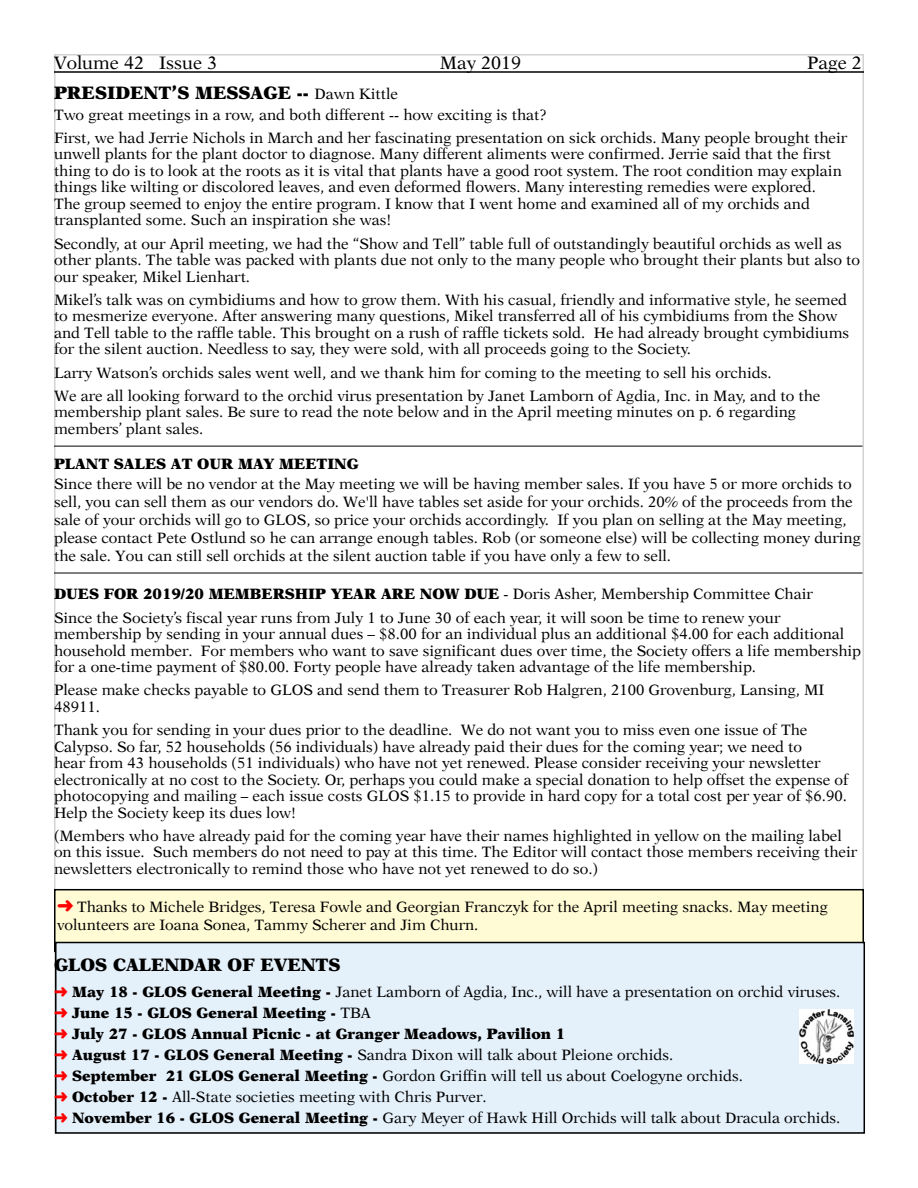
<style>
.page{position:relative;width:918px;height:1188px;background:#fff}
.page>*{position:absolute;margin:0;border:0;box-sizing:border-box;transform-origin:0 0}
.t1{font:900 18px "Orchid Black S Si";color:#000}
.t2{font:18px "Orchid S Si";color:#000}
.t3{font:15px/16.5px "Orchid S Si";color:#000}
.t4{font:900 15px/21px "Orchid Black S Si";color:#000}
.s1{font-family:"Orchid S Si";font-weight:400;font-size:15px}
.s2{font-family:"Orchid S Si";font-weight:400}
.s3{color:#f00}
.s4{font-family:"Orchid Black S Si";font-weight:900}
</style>
<div class="page">
<div style="left:55px;top:890px;width:808px;height:61px;background:#fffcd5"></div>
<div style="left:54px;top:889px;width:810px;height:63px;border:2px solid #000"></div>
<div style="left:55px;top:942px;width:810px;height:192px;background:#e4f0fa;border:2px solid #000"></div>
<hr style="left:54px;top:71px;width:810px;height:2px;background:#000">
<img style="left:800px;top:1009px;width:54px;height:54px">
<hr style="left:54px;top:446px;width:808px;height:1px;background:#000">
<hr style="left:54px;top:573px;width:808px;height:1px;background:#000">
<p class="t2" style="left:54px;top:52px;width:165px">Volume 42 Issue 3</p>
<p class="t2" style="left:440px;top:52px;width:83px">May 2019</p>
<p class="t1" style="left:54px;top:81px;width:345px">PRESIDENT’S MESSAGE -- <span class="s1">Dawn Kittle</span></p>
<p class="t2" style="left:807px;top:52px;width:56px">Page 2</p>
<p class="t3" style="left:54px;top:103px;width:795px;line-height:23.2px">Two great meetings in a row, and both different -- how exciting is that?<br>First, we had Jerrie Nichols in March and her fascinating presentation on sick orchids. Many people brought their</p>
<p class="t3" style="left:54px;top:146px;width:789px">unwell plants for the plant doctor to diagnose. Many different aliments were confirmed. Jerrie said that the first thing to do is to look at the roots as it is vital that plants have a good root system. The root condition may explain things like wilting or discolored leaves, and even deformed flowers. Many interesting remedies were explored.<br>The group seemed to enjoy the entire program. I know that I went home and examined all of my orchids and transplanted some. Such an inspiration she was!</p>
<p class="t3" style="left:54px;top:235px;width:808px">Secondly, at our April meeting, we had the “Show and Tell” table full of outstandingly beautiful orchids as well as other plants. The table was packed with plants due not only to the many people who brought their plants but also to our speaker, Mikel Lienhart.</p>
<p class="t3" style="left:54px;top:291px;width:797px">Mikel’s talk was on cymbidiums and how to grow them. With his casual, friendly and informative style, he seemed to mesmerize everyone. After answering many questions, Mikel transferred all of his cymbidiums from the Show and Tell table to the raffle table. This brought on a rush of raffle tickets sold. He had already brought cymbidiums for the silent auction. Needless to say, they were sold, with all proceeds going to the Society.</p>
<p class="t3" style="left:54px;top:361px;width:768px;line-height:23.2px">Larry Watson’s orchids sales went well, and we thank him for coming to the meeting to sell his orchids.<br>We are all looking forward to the orchid virus presentation by Janet Lamborn of Agdia, Inc. in May, and to the</p>
<p class="t3" style="left:54px;top:404px;width:744px">membership plant sales. Be sure to read the note below and in the April meeting minutes on p. 6 regarding members’ plant sales.</p>
<p class="t4" style="left:54px;top:453px;width:306px">PLANT SALES AT OUR MAY MEETING</p>
<p class="t3" style="left:54px;top:474px;width:808px;line-height:18px">Since there will be no vendor at the May meeting we will be having member sales. If you have 5 or more orchids to sell, you can sell them as our vendors do. We'll have tables set aside for your orchids. 20% of the proceeds from the sale of your orchids will go to GLOS, so price your orchids accordingly. If you plan on selling at the May meeting, please contact Pete Ostlund so he can arrange enough tables. Rob (or someone else) will be collecting money during the sale. You can still sell orchids at the silent auction table if you have only a few to sell.</p>
<p class="t4" style="left:54px;top:583px;width:760px">DUES FOR 2019/20 MEMBERSHIP YEAR ARE NOW DUE <span class="s2">- Doris Asher, Membership Committee Chair</span></p>
<p class="t3" style="left:54px;top:609px;width:809px">Since the Society’s fiscal year runs from July 1 to June 30 of each year, it will soon be time to renew your membership by sending in your annual dues – $8.00 for an individual plus an additional $4.00 for each additional household member. For members who want to save significant dues over time, the Society offers a life membership for a one-time payment of $80.00. Forty people have already taken advantage of the life membership.</p>
<p class="t3" style="left:54px;top:682px;width:772px">Please make checks payable to GLOS and send them to Treasurer Rob Halgren, 2100 Grovenburg, Lansing, MI<br>48911.</p>
<p class="t3" style="left:54px;top:722px;width:796px">Thank you for sending in your dues prior to the deadline. We do not want you to miss even one issue of The Calypso. So far, 52 households (56 individuals) have already paid their dues for the coming year; we need to<br>hear from 43 households (51 individuals) who have not yet renewed. Please consider receiving your newsletter electronically at no cost to the Society. Or, perhaps you could make a special donation to help offset the expense of photocopying and mailing – each issue costs GLOS $1.15 to provide in hard copy for a total cost per year of $6.90.<br>Help the Society keep its dues low!</p>
<p class="t3" style="left:54px;top:827px;width:805px">(Members who have already paid for the coming year have their names highlighted in yellow on the mailing label on this issue. Such members do not need to pay at this time. The Editor will contact those members receiving their newsletters electronically to remind those who have not yet renewed to do so.)</p>
<p class="t3" style="left:57px;top:898px;width:772px;line-height:18px"><span class="s3">➜</span> Thanks to Michele Bridges, Teresa Fowle and Georgian Franczyk for the April meeting snacks. May meeting volunteers are Ioana Sonea, Tammy Scherer and Jim Churn.</p>
<p class="t1" style="left:54px;top:953px;width:288px">GLOS CALENDAR OF EVENTS</p>
<p class="t3" style="left:54px;top:983px;width:788px"><span class="s3">➜</span> <span class="s4">May 18 - GLOS General Meeting -</span> Janet Lamborn of Agdia, Inc., will have a presentation on orchid viruses.</p>
<p class="t4" style="left:54px;top:1002px;width:513px"><span class="s3">➜</span> June 15 - GLOS General Meeting - <span class="s2">TBA<br></span><span class="s3">➜</span> July 27 - GLOS Annual Picnic - at Granger Meadows, Pavilion 1</p>
<p class="t3" style="left:54px;top:1044px;width:788px;line-height:21px"><span class="s3">➜</span> <span class="s4">August 17 - GLOS General Meeting -</span> Sandra Dixon will talk about Pleione orchids.<br><span class="s3">➜</span> <span class="s4">September 21 GLOS General Meeting -</span> Gordon Griffin will tell us about Coelogyne orchids.<br><span class="s3">➜</span> <span class="s4">October 12 -</span> All-State societies meeting with Chris Purver.<br><span class="s3">➜</span> <span class="s4">November 16 - GLOS General Meeting -</span> Gary Meyer of Hawk Hill Orchids will talk about Dracula orchids.</p>
</div>
